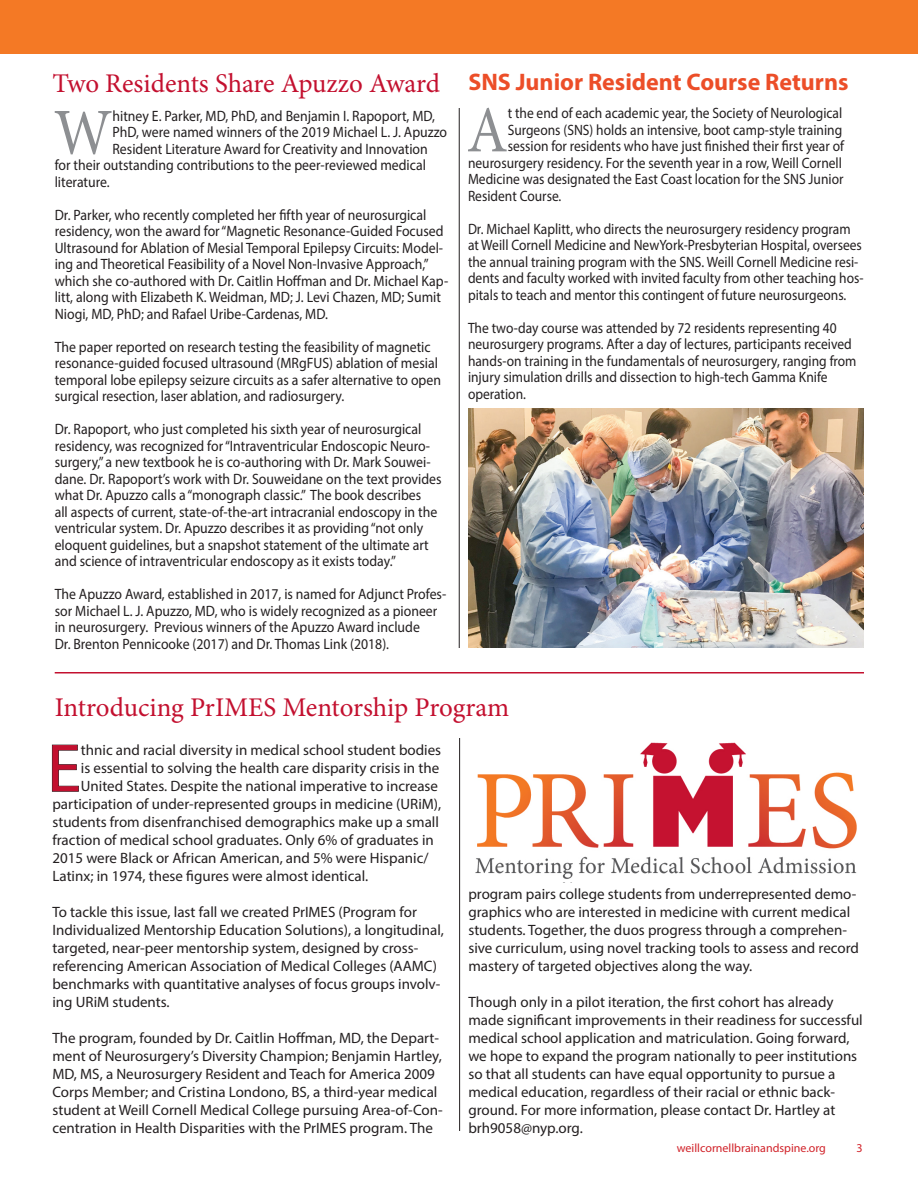
<style>
.page{position:relative;width:918px;height:1188px;background:#fff}
.page>*{position:absolute;margin:0;border:0;box-sizing:border-box;transform-origin:0 0}
.t1{font:68.4px "Myriad Pro";color:#c3102f}
.t2{font:65.7px "Minion Pro";color:#8d8f92;scale:.92 1}
.t3{font:65.7px "Minion Pro";color:#8d8f92;scale:.9 1}
.t4{font:27px "Minion Pro";letter-spacing:-.005em;color:#c3102f}
.t5{font:700 24px "Myriad Pro";color:#ec4e28}
.t6{font:15px/18px "Myriad Pro";color:#231f20}
.t7{font:15px/16.5px "Myriad Pro";color:#231f20;scale:.92 1}
.t8{font:15px/16.5px "Myriad Pro";color:#231f20;scale:.9 1}
.t9{font:12px "Myriad Pro";color:#d1232a}
</style>
<div class="page">
<hr style="left:459px;top:108px;width:1px;height:540px;background:#231f20">
<div style="left:0;top:0;width:918px;height:54px;background:#f47925"></div>
<hr style="left:55px;top:672px;width:809px;height:2px;background:#c3102f">
<svg style="left:52px;top:744px;width:27px;height:48px"></svg>
<img style="left:475px;top:742px;width:382px;height:141px">
<img style="left:468px;top:409px;width:396px;height:239px">
<hr style="left:459px;top:738px;width:1px;height:393px;background:#231f20">
<p class="t4" style="left:52px;top:65px;width:389px">Two Residents Share Apuzzo Award</p>
<p class="t2" style="left:54px;top:89px;width:65px">W</p>
<p class="t7" style="left:113px;top:107px;width:352px">hitney E. Parker, MD, PhD, and Benjamin I. Rapoport, MD,</p>
<p class="t7" style="left:113px;top:124px;width:365px">PhD, were named winners of the 2019 Michael L. J. Apuzzo</p>
<p class="t7" style="left:113px;top:140px;width:344px">Resident Literature Award for Creativity and Innovation</p>
<p class="t7" style="left:55px;top:157px;width:405px">for their outstanding contributions to the peer-reviewed medical</p>
<p class="t7" style="left:55px;top:173px;width:61px">literature.</p>
<p class="t7" style="left:55px;top:206px;width:429px">Dr. Parker, who recently completed her fifth year of neurosurgical residency, won the award for “Magnetic Resonance-Guided Focused Ultrasound for Ablation of Mesial Temporal Epilepsy Circuits: Model&shy;ing and Theoretical Feasibility of a Novel Non-Invasive Approach,” which she co-authored with Dr. Caitlin Hoffman and Dr. Michael Kap&shy;litt, along with Elizabeth K. Weidman, MD; J. Levi Chazen, MD; Sumit Niogi, MD, PhD; and Rafael Uribe-Cardenas, MD.</p>
<p class="t7" style="left:55px;top:338px;width:421px">The paper reported on research testing the feasibility of magnetic resonance-guided focused ultrasound (MRgFUS) ablation of mesial temporal lobe epilepsy seizure circuits as a safer alternative to open surgical resection, laser ablation, and radiosurgery.</p>
<p class="t7" style="left:55px;top:421px;width:422px">Dr. Rapoport, who just completed his sixth year of neurosurgical residency, was recognized for “Intraventricular Endoscopic Neuro&shy;surgery,” a new textbook he is co-authoring with Dr. Mark Souwei&shy;dane. Dr. Rapoport’s work with Dr. Souweidane on the text provides what Dr. Apuzzo calls a “monograph classic.” The book describes<br>all aspects of current, state-of-the-art intracranial endoscopy in the ventricular system. Dr. Apuzzo describes it as providing “not only eloquent guidelines, but a snapshot statement of the ultimate art and science of intraventricular endoscopy as it exists today.”</p>
<p class="t7" style="left:55px;top:586px;width:427px">The Apuzzo Award, established in 2017, is named for Adjunct Profes&shy;sor Michael L. J. Apuzzo, MD, who is widely recognized as a pioneer in neurosurgery. Previous winners of the Apuzzo Award include</p>
<p class="t7" style="left:55px;top:635px;width:365px">Dr. Brenton Pennicooke (2017) and Dr. Thomas Link (2018).</p>
<p class="t5" style="left:468px;top:66px;width:382px">SNS Junior Resident Course Returns</p>
<p class="t3" style="left:467px;top:86px;width:47px">A</p>
<p class="t8" style="left:508px;top:105px;width:373px">t the end of each academic year, the Society of Neurological</p>
<p class="t8" style="left:508px;top:121px;width:373px">Surgeons (SNS) holds an intensive, boot camp-style training</p>
<p class="t8" style="left:508px;top:138px;width:375px">session for residents who have just finished their first year of</p>
<p class="t8" style="left:468px;top:154px;width:417px">neurosurgery residency. For the seventh year in a row, Weill Cornell</p>
<p class="t8" style="left:468px;top:171px;width:419px">Medicine was designated the East Coast location for the SNS Junior</p>
<p class="t8" style="left:468px;top:187px;width:105px">Resident Course.</p>
<p class="t8" style="left:468px;top:220px;width:441px">Dr. Michael Kaplitt, who directs the neurosurgery residency program at Weill Cornell Medicine and NewYork-Presbyterian Hospital, oversees the annual training program with the SNS. Weill Cornell Medicine resi&shy;dents and faculty worked with invited faculty from other teaching hos&shy;pitals to teach and mentor this contingent of future neurosurgeons.</p>
<p class="t8" style="left:468px;top:319px;width:433px">The two-day course was attended by 72 residents representing 40 neurosurgery programs. After a day of lectures, participants received hands-on training in the fundamentals of neurosurgery, ranging from injury simulation drills and dissection to high-tech Gamma Knife operation.</p>
<p class="t4" style="left:55px;top:689px;width:456px">Introducing PrIMES Mentorship Program</p>
<p class="t1" style="left:47px;top:726px;width:35px">E</p>
<p class="t6" style="left:81px;top:741px;width:362px">thnic and racial diversity in medical school student bodies</p>
<p class="t6" style="left:81px;top:759px;width:360px">is essential to solving the health care disparity crisis in the</p>
<p class="t6" style="left:81px;top:777px;width:359px">United States. Despite the national imperative to increase</p>
<p class="t6" style="left:52px;top:795px;width:390px">participation of under-represented groups in medicine (URiM),</p>
<p class="t6" style="left:52px;top:813px;width:388px">students from disenfranchised demographics make up a small</p>
<p class="t6" style="left:52px;top:831px;width:383px">fraction of medical school graduates. Only 6% of graduates in</p>
<p class="t6" style="left:52px;top:849px;width:378px">2015 were Black or African American, and 5% were Hispanic/</p>
<p class="t6" style="left:52px;top:867px;width:317px">Latinx; in 1974, these figures were almost identical.</p>
<p class="t6" style="left:52px;top:903px;width:393px">To tackle this issue, last fall we created PrIMES (Program for Individualized Mentorship Education Solutions), a longitudinal, targeted, near-peer mentorship system, designed by cross&shy;referencing American Association of Medical Colleges (AAMC) benchmarks with quantitative analyses of focus groups involv&shy;ing URiM students.</p>
<p class="t6" style="left:52px;top:1029px;width:392px">The program, founded by Dr. Caitlin Hoffman, MD, the Depart&shy;ment of Neurosurgery’s Diversity Champion; Benjamin Hartley, MD, MS, a Neurosurgery Resident and Teach for America 2009<br>Corps Member; and Cristina Londono, BS, a third-year medical student at Weill Cornell Medical College pursuing Area-of-Con&shy;centration in Health Disparities with the PrIMES program. The</p>
<p class="t6" style="left:468px;top:884px;width:392px">program pairs college students from underrepresented demo&shy;graphics who are interested in medicine with current medical students. Together, the duos progress through a comprehen&shy;sive curriculum, using novel tracking tools to assess and record mastery of targeted objectives along the way.</p>
<p class="t6" style="left:468px;top:992px;width:396px">Though only in a pilot iteration, the first cohort has already made significant improvements in their readiness for successful medical school application and matriculation. Going forward, we hope to expand the program nationally to peer institutions so that all students can have equal opportunity to pursue a medical education, regardless of their racial or ethnic back&shy;ground. For more information, please contact Dr. Hartley at brh9058@nyp.org.</p>
<p class="t9" style="left:677px;top:1141px;width:151px">weillcornellbrainandspine.org</p>
<p class="t9" style="left:857px;top:1141px;width:8px">3</p>
</div>
